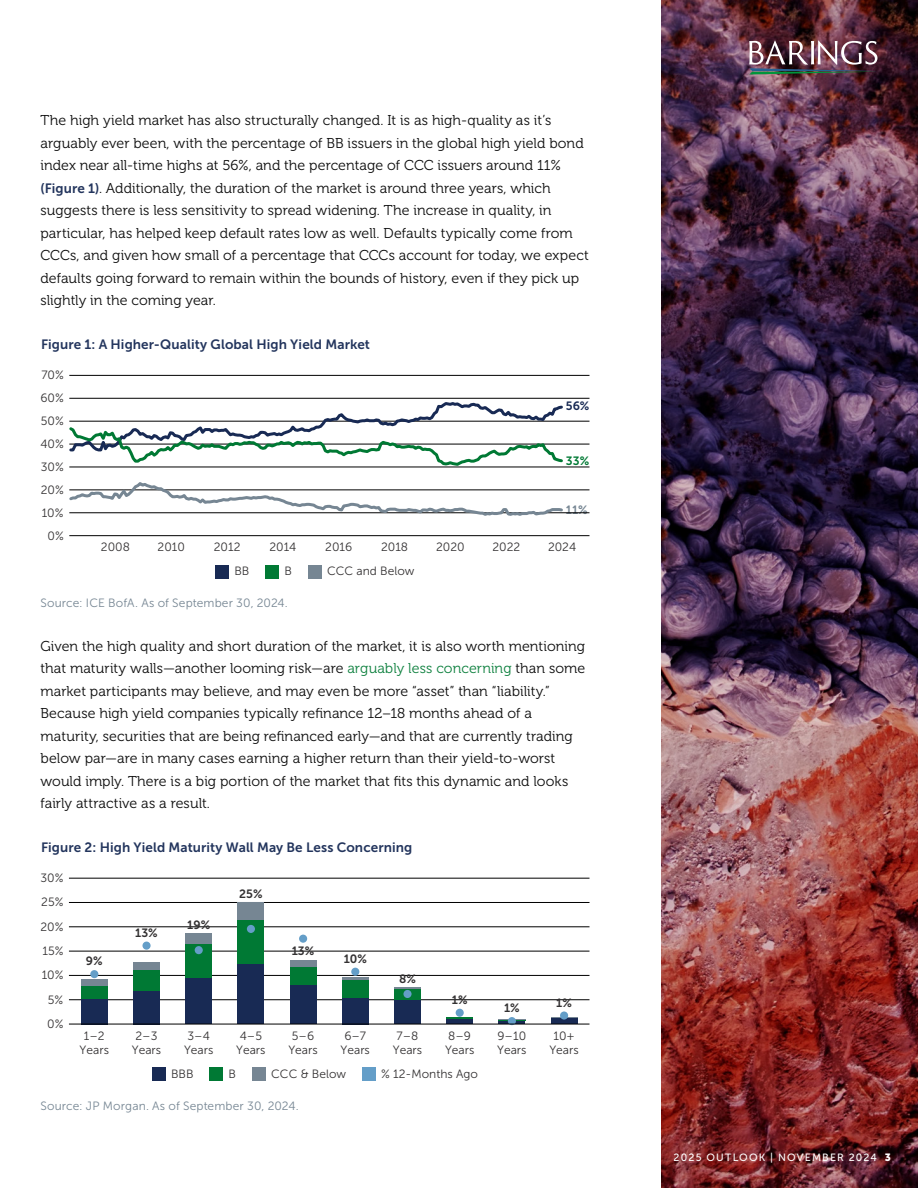
<style>
.page{position:relative;width:918px;height:1188px;background:#fff}
.page>*{position:absolute;margin:0;border:0;box-sizing:border-box;transform-origin:0 0}
.t1{font:14.25px/22.5px "Museo 300";color:#0d0d0d}
.t2{font:13.5px "Museo Sans 700";letter-spacing:.01em;color:#23355d}
.t3{font:12px/14.4px "Museo Sans 300";color:#333132;text-align:center}
.t4{font:12px "Museo Sans 300";letter-spacing:.01em;color:#768693}
.t5{font:12px "Museo Sans 700";color:#333132}
.t6{font:12px "Museo Sans 700";color:#182a54}
.t7{font:12px "Museo Sans 700";color:#007934}
.t8{font:12px "Museo Sans 700";color:#768693}
.t9{font:10.5px "Museo Sans 500";letter-spacing:.115em;color:#fff}
.s1{font-family:"Museo Sans 700";font-size:13.5px;color:#23355d}
.s2{color:#0d803e}
.s3{font-family:"Museo Sans 900"}
</style>
<div class="page">
<img style="left:662px;top:0;width:256px;height:1188px">
<img style="left:749px;top:40px;width:129px;height:35px">
<div style="left:216px;top:565px;width:13px;height:13px;background:#182a54"></div>
<div style="left:266px;top:565px;width:13px;height:13px;background:#007934"></div>
<div style="left:308px;top:565px;width:14px;height:13px;background:#768693"></div>
<hr style="left:69px;top:375px;width:520px;height:1px;background:#000">
<hr style="left:69px;top:398px;width:520px;height:1px;background:#000">
<hr style="left:69px;top:421px;width:520px;height:1px;background:#000">
<hr style="left:69px;top:444px;width:520px;height:1px;background:#000">
<hr style="left:69px;top:467px;width:520px;height:1px;background:#000">
<hr style="left:69px;top:490px;width:520px;height:1px;background:#000">
<hr style="left:69px;top:513px;width:520px;height:1px;background:#000">
<hr style="left:69px;top:535px;width:520px;height:1px;background:#000">
<svg style="left:69px;top:402px;width:496px;height:66px"></svg>
<svg style="left:69px;top:482px;width:496px;height:34px"></svg>
<hr style="left:69px;top:878px;width:521px;height:1px;background:#000">
<hr style="left:69px;top:902px;width:521px;height:1px;background:#000">
<hr style="left:69px;top:927px;width:521px;height:1px;background:#000">
<hr style="left:69px;top:951px;width:521px;height:1px;background:#000">
<hr style="left:69px;top:975px;width:521px;height:1px;background:#000">
<hr style="left:69px;top:999px;width:521px;height:1px;background:#000">
<div style="left:152px;top:1068px;width:14px;height:13px;background:#182a54"></div>
<div style="left:210px;top:1068px;width:13px;height:13px;background:#007934"></div>
<div style="left:252px;top:1068px;width:14px;height:13px;background:#768693"></div>
<div style="left:362px;top:1068px;width:14px;height:13px;background:#649ec8"></div>
<div style="left:81px;top:999px;width:27px;height:25px;background:#182a54"></div>
<div style="left:446px;top:1018px;width:27px;height:6px;background:#182a54"></div>
<svg style="left:446px;top:1017px;width:27px;height:1px"></svg>
<div style="left:81px;top:986px;width:27px;height:13px;background:#007934"></div>
<div style="left:551px;top:1018px;width:27px;height:6px;background:#182a54"></div>
<svg style="left:551px;top:1017px;width:27px;height:1px"></svg>
<hr style="left:498px;top:1021px;width:27px;height:3px;background:#182a54">
<svg style="left:498px;top:1020px;width:27px;height:1px"></svg>
<div style="left:394px;top:999px;width:27px;height:25px;background:#182a54"></div>
<div style="left:394px;top:989px;width:27px;height:10px;background:#007934"></div>
<svg style="left:394px;top:988px;width:27px;height:1px"></svg>
<div style="left:342px;top:998px;width:27px;height:26px;background:#182a54"></div>
<div style="left:342px;top:980px;width:27px;height:18px;background:#007934"></div>
<hr style="left:342px;top:977px;width:27px;height:3px;background:#768693">
<div style="left:290px;top:985px;width:27px;height:39px;background:#182a54"></div>
<div style="left:290px;top:966px;width:27px;height:19px;background:#007934"></div>
<div style="left:290px;top:960px;width:27px;height:6px;background:#768693"></div>
<div style="left:237px;top:963px;width:27px;height:61px;background:#182a54"></div>
<div style="left:237px;top:920px;width:27px;height:43px;background:#007934"></div>
<div style="left:237px;top:902px;width:27px;height:18px;background:#768693"></div>
<div style="left:185px;top:977px;width:27px;height:47px;background:#182a54"></div>
<div style="left:185px;top:944px;width:27px;height:33px;background:#007934"></div>
<div style="left:185px;top:933px;width:27px;height:11px;background:#768693"></div>
<div style="left:133px;top:991px;width:27px;height:33px;background:#182a54"></div>
<div style="left:133px;top:969px;width:27px;height:22px;background:#007934"></div>
<div style="left:133px;top:962px;width:27px;height:7px;background:#768693"></div>
<div style="left:81px;top:979px;width:27px;height:7px;background:#768693"></div>
<div style="left:90px;top:970px;width:8px;height:8px;background:#649ec8;border-radius:50%"></div>
<div style="left:142px;top:942px;width:9px;height:8px;background:#649ec8;border-radius:50%"></div>
<div style="left:195px;top:946px;width:8px;height:8px;background:#649ec8;border-radius:50%"></div>
<div style="left:247px;top:925px;width:8px;height:8px;background:#649ec8;border-radius:50%"></div>
<div style="left:299px;top:935px;width:8px;height:8px;background:#649ec8;border-radius:50%"></div>
<div style="left:351px;top:968px;width:8px;height:8px;background:#649ec8;border-radius:50%"></div>
<div style="left:403px;top:990px;width:9px;height:8px;background:#649ec8;border-radius:50%"></div>
<div style="left:456px;top:1009px;width:8px;height:8px;background:#649ec8;border-radius:50%"></div>
<svg style="left:508px;top:1017px;width:8px;height:8px"></svg>
<div style="left:560px;top:1011px;width:8px;height:9px;background:#649ec8;border-radius:50%"></div>
<hr style="left:69px;top:1024px;width:521px;height:1px;background:#000">
<p class="t1" style="left:40px;top:110px;width:550px">The high yield market has also structurally changed. It is as high-quality as it’s arguably ever been, with the percentage of BB issuers in the global high yield bond index near all-time highs at 56%, and the percentage of CCC issuers around 11% <span class="s1">(Figure 1)</span>. Additionally, the duration of the market is around three years, which suggests there is less sensitivity to spread widening. The increase in quality, in particular, has helped keep default rates low as well. Defaults typically come from CCCs, and given how small of a percentage that CCCs account for today, we expect defaults going forward to remain within the bounds of history, even if they pick up slightly in the coming year.</p>
<p class="t2" style="left:41px;top:337px;width:330px">Figure 1: A Higher-Quality Global High Yield Market</p>
<p class="t3" style="left:41px;top:364px;width:25px;line-height:23px">70%<br>60%<br>50%<br>40%<br>30%<br>20%<br>10%<br>0%</p>
<p class="t6" style="left:566px;top:399px;width:25px">56%</p>
<p class="t7" style="left:566px;top:455px;width:25px">33%</p>
<p class="t8" style="left:566px;top:504px;width:23px">11%</p>
<p class="t3" style="left:101px;top:540px;width:31px">2008</p>
<p class="t3" style="left:158px;top:540px;width:29px">2010</p>
<p class="t3" style="left:214px;top:540px;width:28px">2012</p>
<p class="t3" style="left:269px;top:540px;width:29px">2014</p>
<p class="t3" style="left:325px;top:540px;width:29px">2016</p>
<p class="t3" style="left:381px;top:540px;width:29px">2018</p>
<p class="t3" style="left:436px;top:540px;width:30px">2020</p>
<p class="t3" style="left:492px;top:540px;width:29px">2022</p>
<p class="t3" style="left:548px;top:540px;width:30px">2024</p>
<p class="t3" style="left:234px;top:564px;width:17px">BB</p>
<p class="t3" style="left:285px;top:564px;width:9px">B</p>
<p class="t3" style="left:327px;top:564px;width:89px">CCC and Below</p>
<p class="t4" style="left:40px;top:596px;width:249px">Source: ICE BofA. As of September 30, 2024.</p>
<p class="t1" style="left:41px;top:635px;width:546px">Given the high quality and short duration of the market, it is also worth mentioning that maturity walls—another looming risk—are <span class="s2">arguably less concerning</span> than some market participants may believe, and may even be more “asset” than “liability.” Because high yield companies typically refinance 12–18 months ahead of a maturity, securities that are being refinanced early—and that are currently trading below par—are in many cases earning a higher return than their yield-to-worst would imply. There is a big portion of the market that fits this dynamic and looks fairly attractive as a result.</p>
<p class="t2" style="left:41px;top:839px;width:373px">Figure 2: High Yield Maturity Wall May Be Less Concerning</p>
<p class="t3" style="left:41px;top:866px;width:25px;line-height:24.3px">30%<br>25%<br>20%<br>15%<br>10%<br>5%</p>
<p class="t3" style="left:47px;top:1017px;width:18px">0%</p>
<p class="t5" style="left:86px;top:955px;width:18px">9%</p>
<p class="t5" style="left:135px;top:926px;width:24px">13%</p>
<p class="t5" style="left:187px;top:918px;width:24px">19%</p>
<p class="t5" style="left:239px;top:887px;width:25px">25%</p>
<p class="t5" style="left:292px;top:944px;width:24px">13%</p>
<p class="t5" style="left:344px;top:952px;width:25px">10%</p>
<p class="t5" style="left:399px;top:972px;width:18px">8%</p>
<p class="t5" style="left:452px;top:993px;width:17px">1%</p>
<p class="t5" style="left:504px;top:1002px;width:17px">1%</p>
<p class="t5" style="left:556px;top:996px;width:17px">1%</p>
<p class="t3" style="left:80px;top:1029px;width:31px">1–2<br>Years</p>
<p class="t3" style="left:132px;top:1029px;width:31px">2–3<br>Years</p>
<p class="t3" style="left:184px;top:1029px;width:31px;text-align:left">3–4<br>Years</p>
<p class="t3" style="left:236px;top:1029px;width:31px;text-align:left">4–5<br>Years</p>
<p class="t3" style="left:288px;top:1029px;width:31px;text-align:left">5–6<br>Years</p>
<p class="t3" style="left:341px;top:1029px;width:31px">6–7<br>Years</p>
<p class="t3" style="left:393px;top:1029px;width:31px">7–8<br>Years</p>
<p class="t3" style="left:445px;top:1029px;width:31px;text-align:left">8–9<br>Years</p>
<p class="t3" style="left:497px;top:1029px;width:31px;text-align:left">9–10<br>Years</p>
<p class="t3" style="left:549px;top:1029px;width:31px">10+<br>Years</p>
<p class="t3" style="left:171px;top:1067px;width:24px">BBB</p>
<p class="t3" style="left:229px;top:1067px;width:9px">B</p>
<p class="t3" style="left:271px;top:1067px;width:76px">CCC &amp; Below</p>
<p class="t3" style="left:381px;top:1067px;width:98px">% 12-Months Ago</p>
<p class="t4" style="left:40px;top:1099px;width:260px">Source: JP Morgan. As of September 30, 2024.</p>
<p class="t9" style="left:674px;top:1151px;width:219px">2025 OUTLOOK | NOVEMBER 2024 <span class="s3">3</span></p>
</div>
